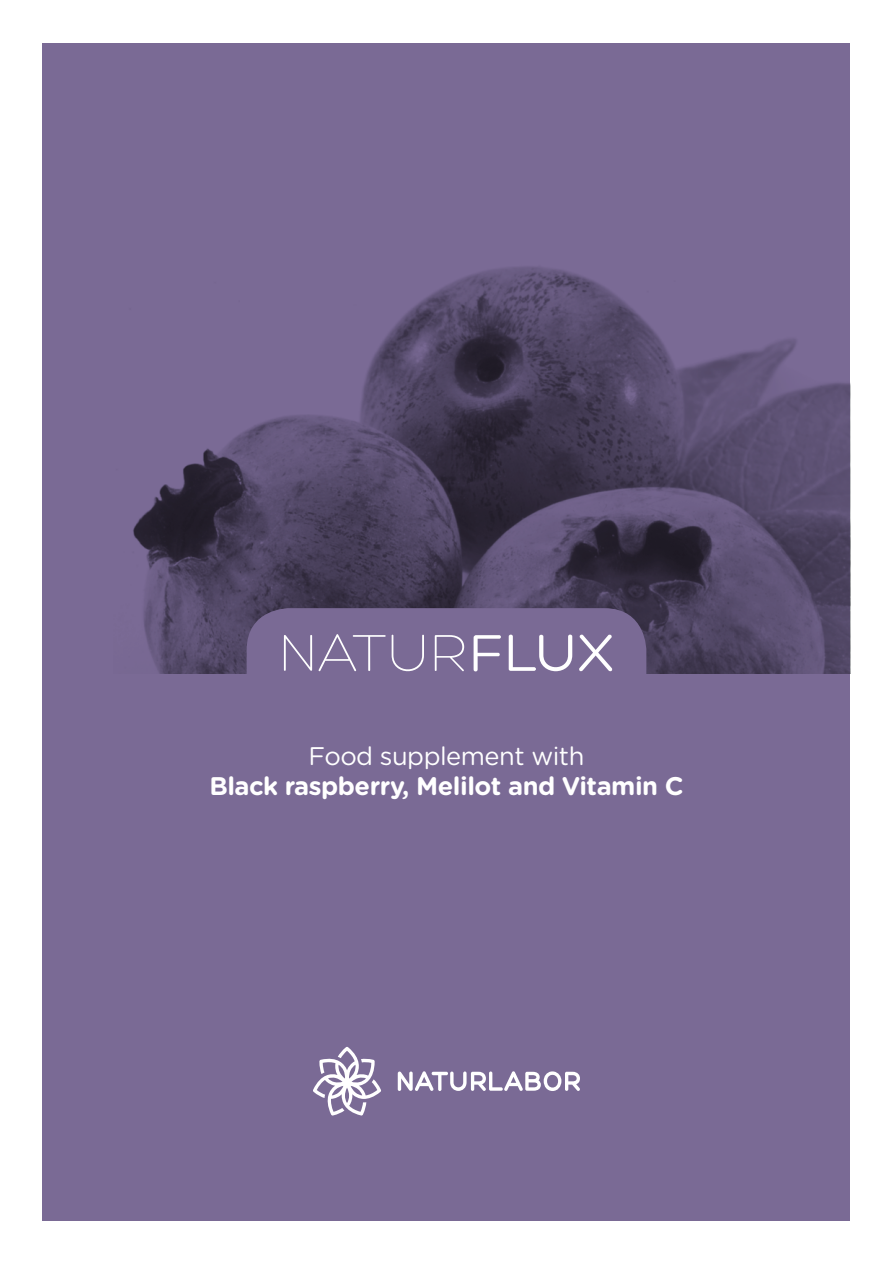
<style>
.page{position:relative;width:893px;height:1263px;background:#fff}
.page>*{position:absolute;margin:0;border:0;box-sizing:border-box;transform-origin:0 0}
.t1{font:300 56.1px "Hero";letter-spacing:.01em;color:#fff}
.t2{font:700 25.5px "Gotham Rounded";letter-spacing:-.02em;color:#fff}
.t3{font:25.5px "Gotham Rounded";letter-spacing:-.02em;color:#fff}
.s1{font-weight:400}
</style>
<div class="page">
<div style="left:43px;top:43px;width:807px;height:1177px;background:#7a6a95"></div>
<img style="left:133px;top:267px;width:717px;height:407px">
<svg style="left:247px;top:608px;width:399px;height:66px"></svg>
<svg style="left:398px;top:1071px;width:182px;height:20px"></svg>
<svg style="left:313px;top:1047px;width:68px;height:68px"></svg>
<h1 class="t1" style="left:279px;top:625px;width:337px">NATUR<span class="s1">FLUX</span></h1>
<p class="t3" style="left:309px;top:738px;width:277px">Food supplement with</p>
<p class="t2" style="left:209px;top:767px;width:476px">Black raspberry, Melilot and Vitamin C</p>
</div>
